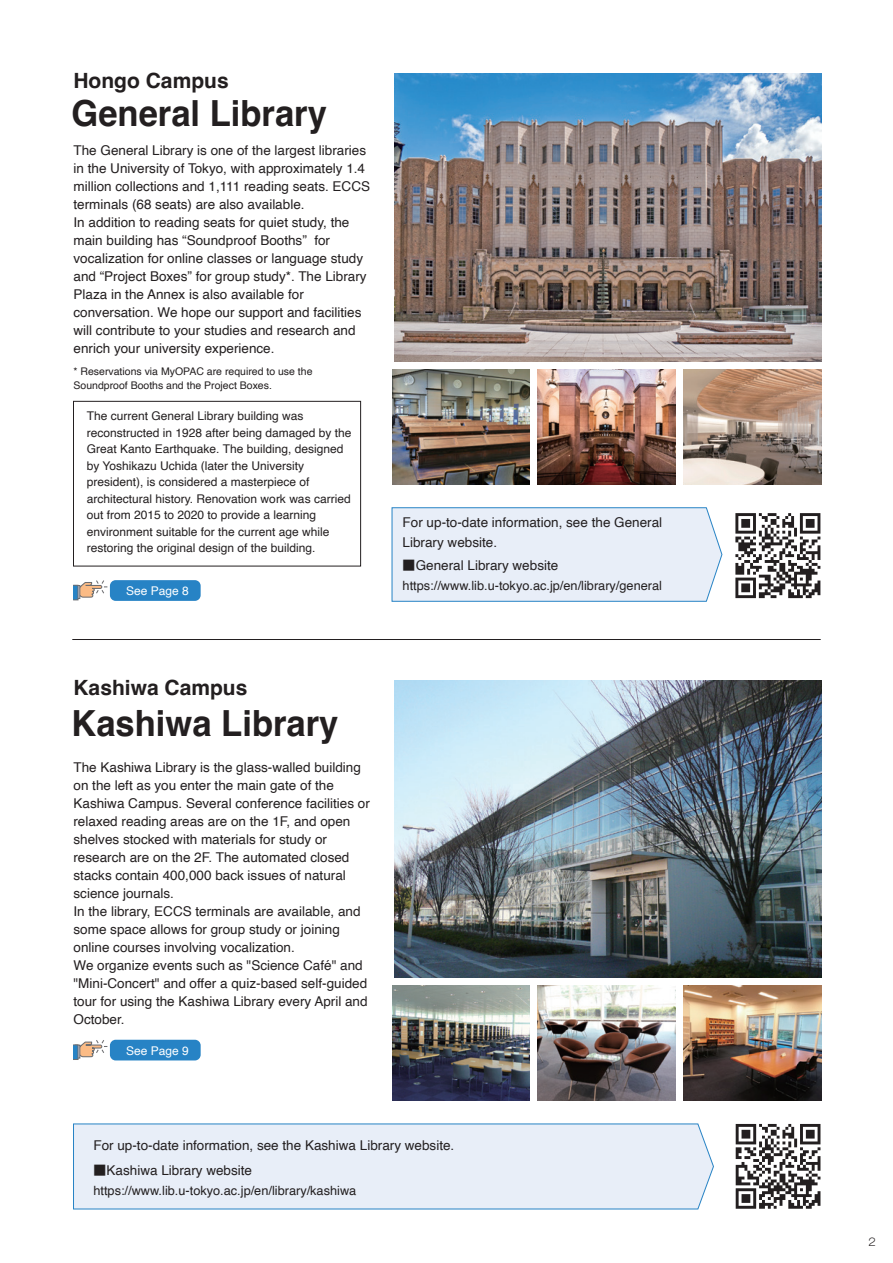
<style>
.page{position:relative;width:893px;height:1263px;background:#fff}
.page>*{position:absolute;margin:0;border:0;box-sizing:border-box;transform-origin:0 0}
.t1{font:700 36px "Helvetica";color:#231f20;scale:.96 1}
.t2{font:700 21px "Helvetica";color:#231f20}
.t3{font:13.5px/18px "Helvetica";color:#231f20}
.t4{font:12.75px "Helvetica";color:#231f20}
.t5{font:12px/16.5px "Helvetica";color:#231f20}
.t6{font:12px "Helvetica";color:#fff}
.t7{font:10.5px/13.5px "Helvetica";color:#231f20}
.t8{font:300 10.5px "Gothic MB101 Pro";color:#231f20}
.s1{font-family:"Gothic MB101 Pro";font-size:12.75px}
</style>
<div class="page">
<div style="left:392px;top:507px;width:330px;height:95px;background:#e8eef8"></div>
<div style="left:73px;top:1123px;width:641px;height:86px;background:#e8eef8"></div>
<img style="left:394px;top:73px;width:427px;height:289px">
<img style="left:392px;top:370px;width:137px;height:115px">
<img style="left:538px;top:370px;width:137px;height:115px">
<img style="left:684px;top:370px;width:137px;height:115px">
<hr style="left:72px;top:639px;width:749px;height:1px;background:#231f20">
<img style="left:394px;top:680px;width:427px;height:297px">
<img style="left:392px;top:985px;width:137px;height:115px">
<img style="left:538px;top:985px;width:137px;height:115px">
<img style="left:684px;top:985px;width:137px;height:115px">
<svg style="left:736px;top:1124px;width:84px;height:85px"></svg>
<div style="left:73px;top:401px;width:288px;height:165px;border:1px solid #231f20"></div>
<div style="left:110px;top:580px;width:91px;height:21px;background:#2783c5;border-radius:6px"></div>
<svg style="left:73px;top:580px;width:34px;height:19px"></svg>
<div style="left:73px;top:585px;width:6px;height:15px;border:1px solid #6c6d70"></div>
<div style="left:110px;top:1040px;width:91px;height:20px;background:#2783c5;border-radius:6px"></div>
<svg style="left:75px;top:1040px;width:32px;height:19px"></svg>
<div style="left:73px;top:1044px;width:6px;height:16px;border:1px solid #6c6d70"></div>
<svg style="left:735px;top:513px;width:85px;height:85px"></svg>
<h2 class="t2" style="left:73px;top:68px;width:157px">Hongo Campus</h2>
<h1 class="t1" style="left:71px;top:91px;width:268px">General Library</h1>
<p class="t3" style="left:73px;top:142px;width:298px">The General Library is one of the largest libraries in the University of Tokyo, with approximately 1.4 million collections and 1,111 reading seats. ECCS terminals (68 seats) are also available.<br>In addition to reading seats for quiet study, the main building has “Soundproof Booths” for vocalization for online classes or language study and “Project Boxes” for group study*. The Library Plaza in the Annex is also available for conversation. We hope our support and facilities will contribute to your studies and research and enrich your university experience.</p>
<p class="t7" style="left:73px;top:365px;width:241px">* Reservations via MyOPAC are required to use the<br>Soundproof Booths and the Project Boxes.</p>
<p class="t5" style="left:87px;top:408px;width:266px">The current General Library building was reconstructed in 1928 after being damaged by the Great Kanto Earthquake. The building, designed by Yoshikazu Uchida (later the University president), is considered a masterpiece of architectural history. Renovation work was carried out from 2015 to 2020 to provide a learning environment suitable for the current age while restoring the original design of the building.</p>
<p class="t6" style="left:126px;top:582px;width:64px">See Page 8</p>
<h2 class="t2" style="left:73px;top:675px;width:175px">Kashiwa Campus</h2>
<h1 class="t1" style="left:71px;top:702px;width:280px">Kashiwa Library</h1>
<p class="t3" style="left:73px;top:759px;width:298px">The Kashiwa Library is the glass-walled building on the left as you enter the main gate of the Kashiwa Campus. Several conference facilities or relaxed reading areas are on the 1F, and open shelves stocked with materials for study or research are on the 2F. The automated closed stacks contain 400,000 back issues of natural science journals.<br>In the library, ECCS terminals are available, and some space allows for group study or joining online courses involving vocalization.<br>We organize events such as "Science Café" and "Mini-Concert" and offer a quiz-based self-guided tour for using the Kashiwa Library every April and October.</p>
<p class="t6" style="left:126px;top:1041px;width:64px">See Page 9</p>
<p class="t3" style="left:403px;top:513px;width:261px;line-height:19.5px">For up-to-date information, see the General<br>Library website.</p>
<p class="t3" style="left:403px;top:557px;width:157px"><span class="s1">■</span>General Library website</p>
<p class="t4" style="left:403px;top:575px;width:261px">https://www.lib.u-tokyo.ac.jp/en/library/general</p>
<p class="t3" style="left:93px;top:1137px;width:362px">For up-to-date information, see the Kashiwa Library website.</p>
<p class="t3" style="left:93px;top:1162px;width:160px"><span class="s1">■</span>Kashiwa Library website</p>
<p class="t4" style="left:93px;top:1180px;width:264px">https://www.lib.u-tokyo.ac.jp/en/library/kashiwa</p>
<p class="t8" style="left:868px;top:1234px;width:9px">2</p>
</div>
